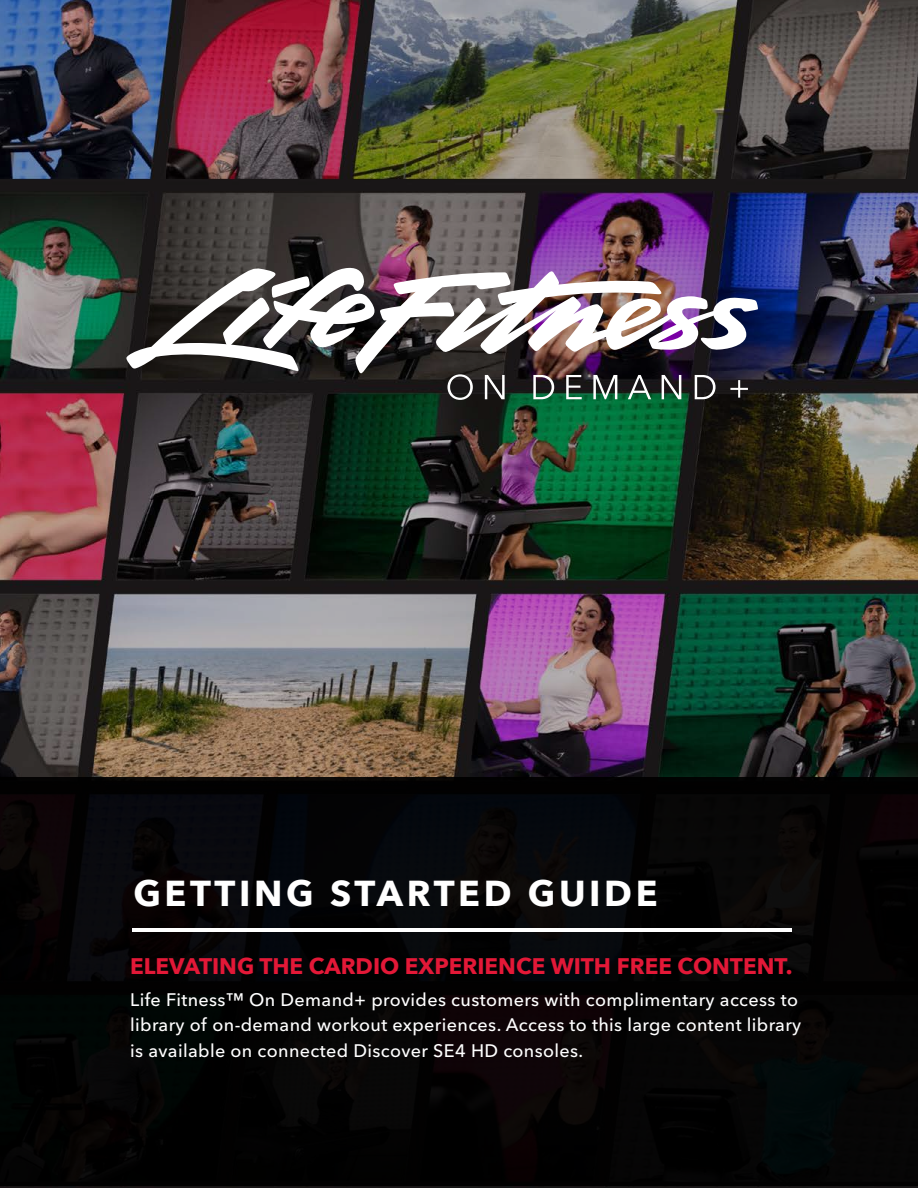
<style>
.page{position:relative;width:918px;height:1188px;background:#fff}
.page>*{position:absolute;margin:0;border:0;box-sizing:border-box;transform-origin:0 0}
.t1{font:700 36px "Avenir Next";letter-spacing:.1em;color:#fff}
.t2{font:700 22.5px "Avenir Next";color:#e31837}
.t3{font:500 18px/25.5px "Avenir Next LT Pro";letter-spacing:.02em;color:#fff}
</style>
<div class="page">
<img style="left:0;top:0;width:918px;height:1188px">
<div style="left:0;top:778px;width:918px;height:408px;background:#000"></div>
<hr style="left:132px;top:929px;width:659px;height:3px;background:#fff">
<img style="left:125px;top:267px;width:633px;height:133px">
<h1 class="t1" style="left:133px;top:862px;width:526px">GETTING STARTED GUIDE</h1>
<p class="t2" style="left:130px;top:946px;width:664px">ELEVATING THE CARDIO EXPERIENCE WITH FREE CONTENT.</p>
<p class="t3" style="left:130px;top:987px;width:673px">Life Fitness™ On Demand+ provides customers with complimentary access to library of on-demand workout experiences. Access to this large content library is available on connected Discover SE4 HD consoles.</p>
</div>
